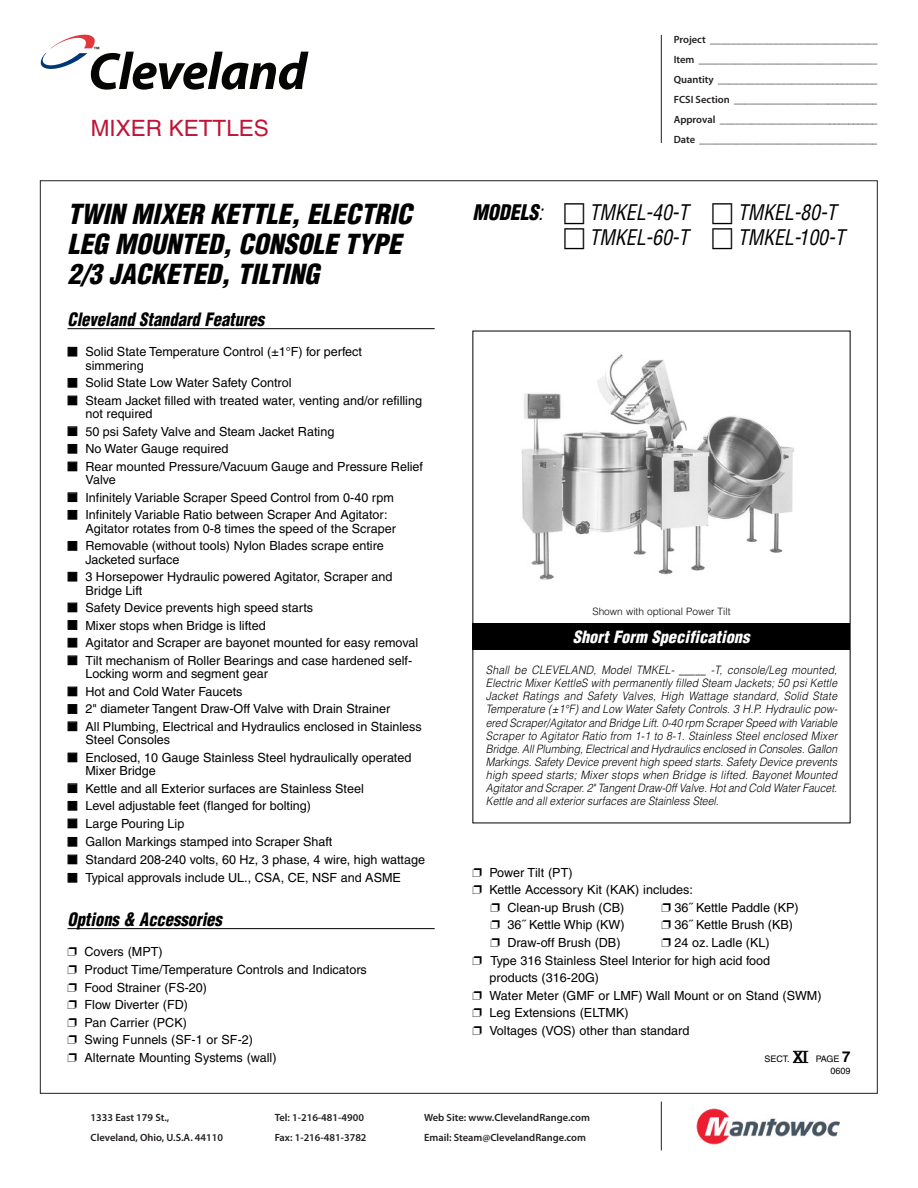
<style>
.page{position:relative;width:918px;height:1188px;background:#fff}
.page>*{position:absolute;margin:0;border:0;box-sizing:border-box;transform-origin:0 0}
.t1{font:italic 700 52.65px "Myriad Pro";letter-spacing:-.02em;color:#050504}
.t2{font:italic 900 condensed 27px/30px "Helvetica";color:#000}
.t3{font:22.5px "Helvetica";color:#c01437}
.t4{font:italic condensed 21px "Helvetica";color:#000;scale:.94 1}
.t5{font:italic 900 condensed 21px "Helvetica";color:#000;scale:.94 1}
.t6{font:italic 900 condensed 18px "Helvetica";color:#000;scale:.92 1}
.t7{font:italic 900 condensed 16.5px "Helvetica";color:#fff}
.t8{font:12.6px/13.4px "Helvetica";color:#000}
.t9{font:italic 300 11.55px/13px "Helvetica";color:#000;text-align:justify;scale:.9 1}
.t10{font:600 10.5px/20px "Myriad Pro";color:#231f20}
.t11{font:300 10.2px "Helvetica";color:#000}
.t12{font:9px/12px "Helvetica";color:#000;text-align:right}
.t13{font:700 5.85px "Helvetica";color:#231f20}
.s1{font-weight:400}
.s2{font-weight:700;font-size:15px}
</style>
<div class="page">
<svg style="left:40px;top:35px;width:55px;height:34px"></svg>
<hr style="left:661px;top:35px;width:1px;height:108px;background:#231f20">
<hr style="left:661px;top:1102px;width:1px;height:48px;background:#231f20">
<img style="left:696px;top:1108px;width:144px;height:37px">
<hr style="left:68px;top:328px;width:367px;height:1px;background:#000">
<hr style="left:68px;top:928px;width:367px;height:1px;background:#000">
<img style="left:521px;top:354px;width:273px;height:226px">
<div style="left:472px;top:624px;width:378px;height:26px;background:#000"></div>
<svg style="left:793px;top:1051px;width:15px;height:1px"></svg>
<svg style="left:793px;top:1062px;width:15px;height:1px"></svg>
<p class="t13" style="left:94px;top:46px;width:7px">™</p>
<p class="t10" style="left:674px;top:31px;width:205px;text-align:justify">Project ________________________________ Item __________________________________ Quantity _______________________________ FCSI Section ____________________________ Approval _______________________________ Date __________________________________</p>
<h1 class="t1" style="left:88px;top:52px;width:220px">Cleveland</h1>
<h3 class="t3" style="left:91px;top:120px;width:180px">MIXER KETTLES</h3>
<h2 class="t2" style="left:68px;top:199px;width:346px">TWIN MIXER KETTLE, ELECTRIC<br>LEG MOUNTED, CONSOLE TYPE<br>2/3 JACKETED, TILTING</h2>
<h3 class="t5" style="left:472px;top:201px;width:77px">MODELS<span class="s1">:</span></h3>
<h3 class="t4" style="left:590px;top:201px;width:106px">TMKEL-40-T</h3>
<h3 class="t4" style="left:738px;top:201px;width:106px">TMKEL-80-T</h3>
<h3 class="t4" style="left:590px;top:226px;width:106px">TMKEL-60-T</h3>
<h3 class="t4" style="left:738px;top:226px;width:115px">TMKEL-100-T</h3>
<h3 class="t6" style="left:68px;top:310px;width:215px">Cleveland Standard Features</h3>
<p class="t8" style="left:86px;top:347px;width:278px;text-indent:-18px">■ Solid State Temperature Control (±1°F) for perfect simmering</p>
<p class="t8" style="left:68px;top:377px;width:225px">■ Solid State Low Water Safety Control</p>
<p class="t8" style="left:86px;top:395px;width:338px;text-indent:-18px">■ Steam Jacket filled with treated water, venting and/or refilling not required</p>
<p class="t8" style="left:68px;top:426px;width:268px">■ 50 psi Safety Valve and Steam Jacket Rating</p>
<p class="t8" style="left:68px;top:443px;width:162px">■ No Water Gauge required</p>
<p class="t8" style="left:85px;top:461px;width:339px;text-indent:-18px">■ Rear mounted Pressure/Vacuum Gauge and Pressure Relief<br>Valve</p>
<p class="t8" style="left:68px;top:492px;width:328px">■ Infinitely Variable Scraper Speed Control from 0-40 rpm</p>
<p class="t8" style="left:86px;top:510px;width:312px;text-indent:-18px">■ Infinitely Variable Ratio between Scraper And Agitator:<br>Agitator rotates from 0-8 times the speed of the Scraper</p>
<p class="t8" style="left:86px;top:540px;width:300px;text-indent:-18px">■ Removable (without tools) Nylon Blades scrape entire<br>Jacketed surface</p>
<p class="t8" style="left:86px;top:571px;width:308px;text-indent:-18px">■ 3 Horsepower Hydraulic powered Agitator, Scraper and<br>Bridge Lift</p>
<p class="t8" style="left:68px;top:602px;width:247px">■ Safety Device prevents high speed starts</p>
<p class="t8" style="left:68px;top:620px;width:200px">■ Mixer stops when Bridge is lifted</p>
<p class="t8" style="left:68px;top:637px;width:352px">■ Agitator and Scraper are bayonet mounted for easy removal</p>
<p class="t8" style="left:86px;top:655px;width:328px;text-indent:-18px">■ Tilt mechanism of Roller Bearings and case hardened self-<br>Locking worm and segment gear</p>
<p class="t8" style="left:68px;top:686px;width:176px">■ Hot and Cold Water Faucets</p>
<p class="t8" style="left:68px;top:704px;width:324px">■ 2" diameter Tangent Draw-Off Valve with Drain Strainer</p>
<p class="t8" style="left:86px;top:721px;width:338px;text-indent:-18px">■ All Plumbing, Electrical and Hydraulics enclosed in Stainless<br>Steel Consoles</p>
<p class="t8" style="left:85px;top:752px;width:327px;text-indent:-18px">■ Enclosed, 10 Gauge Stainless Steel hydraulically operated<br>Mixer Bridge</p>
<p class="t8" style="left:68px;top:783px;width:298px">■ Kettle and all Exterior surfaces are Stainless Steel</p>
<p class="t8" style="left:68px;top:801px;width:245px">■ Level adjustable feet (flanged for bolting)</p>
<p class="t8" style="left:68px;top:818px;width:118px">■ Large Pouring Lip</p>
<p class="t8" style="left:68px;top:836px;width:266px">■ Gallon Markings stamped into Scraper Shaft</p>
<p class="t8" style="left:68px;top:854px;width:359px">■ Standard 208-240 volts, 60 Hz, 3 phase, 4 wire, high wattage</p>
<p class="t8" style="left:68px;top:872px;width:335px">■ Typical approvals include UL., CSA, CE, NSF and ASME</p>
<h3 class="t6" style="left:68px;top:910px;width:169px">Options &amp; Accessories</h3>
<p class="t8" style="left:67px;top:944px;width:301px;line-height:17.5px">❐ Covers (MPT)<br>❐ Product Time/Temperature Controls and Indicators ❐ Food Strainer (FS-20)<br>❐ Flow Diverter (FD)<br>❐ Pan Carrier (PCK)<br>❐ Swing Funnels (SF-1 or SF-2)<br>❐ Alternate Mounting Systems (wall)</p>
<p class="t11" style="left:593px;top:605px;width:139px">Shown with optional Power Tilt</p>
<h3 class="t7" style="left:573px;top:627px;width:178px">Short Form Specifications</h3>
<p class="t9" style="left:486px;top:664px;width:392px">Shall be CLEVELAND, Model TMKEL- _____ -T, console/Leg mounted, Electric Mixer KettleS with permanently filled Steam Jackets; 50 psi Kettle Jacket Ratings and Safety Valves, High Wattage standard, Solid State Temperature (±1°F) and Low Water Safety Controls. 3 H.P. Hydraulic pow&shy;ered Scraper/Agitator and Bridge Lift. 0-40 rpm Scraper Speed with Variable Scraper to Agitator Ratio from 1-1 to 8-1. Stainless Steel enclosed Mixer Bridge. All Plumbing, Electrical and Hydraulics enclosed in Consoles. Gallon Markings. Safety Device prevent high speed starts. Safety Device prevents high speed starts; Mixer stops when Bridge is lifted. Bayonet Mounted Agitator and Scraper. 2" Tangent Draw-0ff Valve. Hot and Cold Water Faucet.<br>Kettle and all exterior surfaces are Stainless Steel.</p>
<p class="t8" style="left:472px;top:867px;width:102px">❐ Power Tilt (PT)</p>
<p class="t8" style="left:472px;top:884px;width:222px">❐ Kettle Accessory Kit (KAK) includes:</p>
<p class="t8" style="left:490px;top:902px;width:135px">❐ Clean-up Brush (CB)</p>
<p class="t8" style="left:662px;top:902px;width:139px">❐ 36˝ Kettle Paddle (KP)</p>
<p class="t8" style="left:491px;top:920px;width:136px">❐ 36˝ Kettle Whip (KW)</p>
<p class="t8" style="left:662px;top:920px;width:133px">❐ 36˝ Kettle Brush (KB)</p>
<p class="t8" style="left:491px;top:937px;width:132px">❐ Draw-off Brush (DB)</p>
<p class="t8" style="left:662px;top:937px;width:110px">❐ 24 oz. Ladle (KL)</p>
<p class="t8" style="left:473px;top:955px;width:299px">❐ Type 316 Stainless Steel Interior for high acid food</p>
<p class="t8" style="left:490px;top:972px;width:111px">products (316-20G)</p>
<p class="t8" style="left:473px;top:990px;width:351px">❐ Water Meter (GMF or LMF) Wall Mount or on Stand (SWM)</p>
<p class="t8" style="left:472px;top:1008px;width:158px">❐ Leg Extensions (ELTMK)</p>
<p class="t8" style="left:472px;top:1025px;width:218px">❐ Voltages (VOS) other than standard</p>
<p class="t12" style="left:764px;top:1054px;width:88px">SECT. <span class="s2">XI</span> PAGE <span class="s2">7<br></span>0609</p>
<p class="t10" style="left:91px;top:1108px;width:134px">1333 East 179 St.,<br>Cleveland, Ohio, U.S.A. 44110</p>
<p class="t10" style="left:275px;top:1108px;width:93px">Tel: 1-216-481-4900<br>Fax: 1-216-481-3782</p>
<p class="t10" style="left:424px;top:1108px;width:167px">Web Site: www.ClevelandRange.com<br>Email: Steam@ClevelandRange.com</p>
</div>
